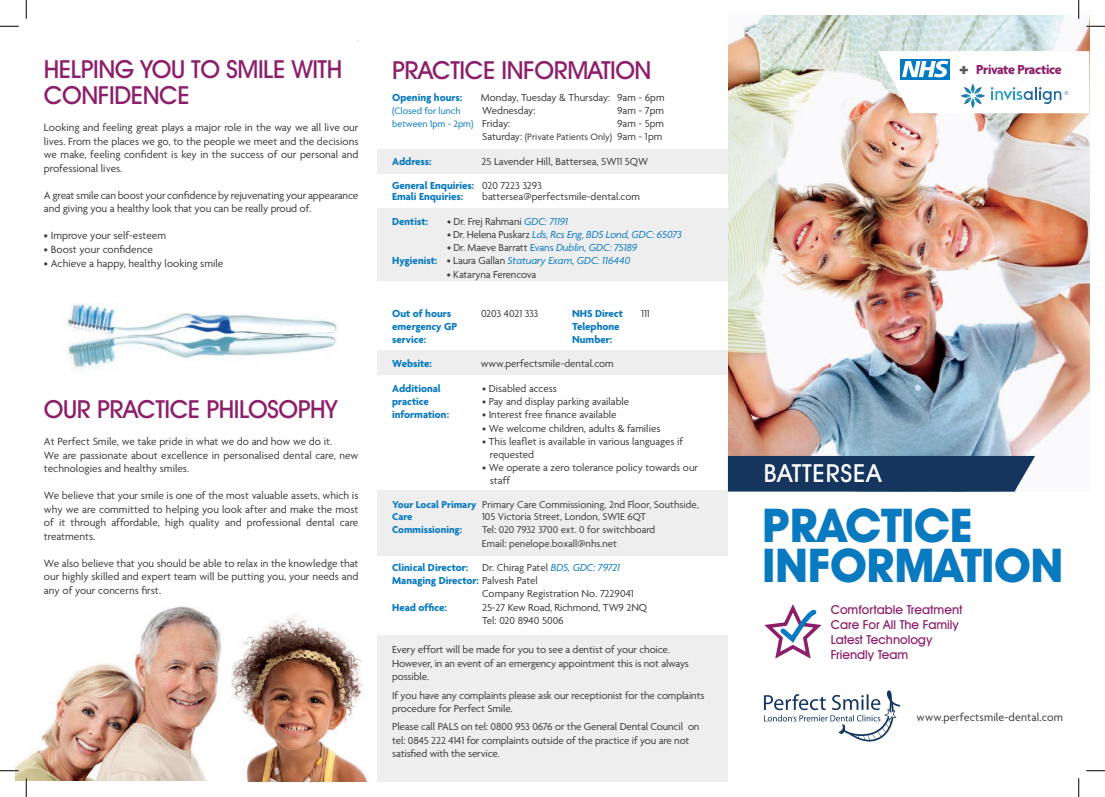
<style>
.page{position:relative;width:1105px;height:797px;background:#fff}
.page>*{position:absolute;margin:0;border:0;box-sizing:border-box;transform-origin:0 0}
.t1{font:700 46.75px/40.2px "Avant Garde IT Cby BT";letter-spacing:-.01em;color:#097ac0}
.t2{font:500 25px/26.2px "Avant Garde IT Cby BT";letter-spacing:-.02em;color:#8c1e6a}
.t3{font:500 25px "Avant Garde IT Cby BT";letter-spacing:.03em;color:#fff}
.t4{font:700 14.12px "Agenda";letter-spacing:-.025em;color:#8c1e6a}
.t5{font:500 12.5px/15px "Avant Garde IT Cby BT";color:#8c1e6a}
.t6{font:11.88px "Agenda";letter-spacing:.01em;color:#3e3e3f}
.t7{font:11.25px/13.5px "Agenda";color:#3e3e3f;text-align:justify}
.t8{font:11px/13.2px "Agenda";letter-spacing:-.01em;color:#3e3e3f}
.t9{font:700 11px/11.2px "Agenda";color:#097ac0}
.t10{font:italic 11px/13.2px "Agenda";letter-spacing:-.01em;color:#097ac0}
.t11{font:11px "Agenda";letter-spacing:-.03em;color:#3e3e3f}
.t12{font:10.75px/12.9px "Agenda";color:#3e3e3f}
.t13{font:700 10.75px "Agenda";color:#097ac0}
.t14{font:10px "Agenda";color:#097ac0}
.t15{font:10px "Agenda";color:#3e3e3f}
.s1{font-size:11px;color:#3e3e3f}
.s2{font-size:11px}
.s3{font-weight:400;color:#3e3e3f}
.s4{font-style:italic;color:#097ac0}
.s5{font-style:normal;color:#3e3e3f}
.s6{font-style:normal}
.s7{font-weight:700;font-style:normal}
.s8{font-weight:700;color:#097ac0}
.s9{font-size:21.75px;color:#57585a}
</style>
<div class="page">
<img style="left:231px;top:612px;width:136px;height:169px">
<img style="left:67px;top:303px;width:271px;height:67px">
<div style="left:377px;top:149px;width:351px;height:25px;background:#eeeeef"></div>
<div style="left:377px;top:350px;width:351px;height:25px;background:#eeeeef"></div>
<div style="left:377px;top:490px;width:351px;height:66px;background:#eeeeef"></div>
<div style="left:377px;top:635px;width:351px;height:146px;background:#eeeeef"></div>
<div style="left:377px;top:208px;width:351px;height:73px;background:#eeeeef"></div>
<img style="left:728px;top:16px;width:361px;height:440px">
<div style="left:728px;top:456px;width:307px;height:35px;background:#15355f"></div>
<svg style="left:764px;top:690px;width:136px;height:51px"></svg>
<svg style="left:764px;top:604px;width:58px;height:55px"></svg>
<img style="left:16px;top:606px;width:206px;height:175px">
<svg style="left:878px;top:51px;width:211px;height:62px"></svg>
<svg style="left:0;top:25px;width:19px;height:2px"></svg>
<svg style="left:1086px;top:25px;width:19px;height:2px"></svg>
<svg style="left:0;top:770px;width:19px;height:1px"></svg>
<svg style="left:1086px;top:770px;width:19px;height:1px"></svg>
<svg style="left:25px;top:0;width:2px;height:19px"></svg>
<svg style="left:25px;top:778px;width:2px;height:19px"></svg>
<svg style="left:1078px;top:0;width:1px;height:19px"></svg>
<svg style="left:1078px;top:778px;width:1px;height:19px"></svg>
<h2 class="t2" style="left:44px;top:56px;width:300px">HELPING YOU TO SMILE WITH<br>CONFIDENCE</h2>
<p class="t7" style="left:44px;top:121px;width:316px">Looking and feeling great plays a major role in the way we all live our lives. From the places we go, to the people we meet and the decisions we make, feeling confident is key in the success of our personal and professional lives.</p>
<p class="t7" style="left:44px;top:188px;width:316px">A great smile can boost your confidence by rejuvenating your appearance and giving you a healthy look that you can be really proud of.</p>
<p class="t7" style="left:44px;top:229px;width:124px">• Improve your self-esteem</p>
<p class="t7" style="left:44px;top:242px;width:110px">• Boost your confidence</p>
<p class="t7" style="left:44px;top:256px;width:181px">• Achieve a happy, healthy looking smile</p>
<h2 class="t2" style="left:44px;top:396px;width:295px">OUR PRACTICE PHILOSOPHY</h2>
<p class="t7" style="left:44px;top:434px;width:316px;text-align:left">At Perfect Smile, we take pride in what we do and how we do it.<br>We are passionate about excellence in personalised dental care, new technologies and healthy smiles.</p>
<p class="t7" style="left:44px;top:488px;width:316px">We believe that your smile is one of the most valuable assets, which is why we are committed to helping you look after and make the most of it through affordable, high quality and professional dental care treatments.</p>
<p class="t7" style="left:44px;top:556px;width:316px">We also believe that you should be able to relax in the knowledge that our highly skilled and expert team will be putting you, your needs and any of your concerns first.</p>
<h2 class="t2" style="left:392px;top:57px;width:261px">PRACTICE INFORMATION</h2>
<p class="t9" style="left:392px;top:91px;width:72px">Opening hours:</p>
<p class="t8" style="left:481px;top:90px;width:185px">Monday, Tuesday &amp; Thursday: 9am - 6pm</p>
<p class="t14" style="left:392px;top:105px;width:70px">(Closed for lunch</p>
<p class="t8" style="left:482px;top:103px;width:55px">Wednesday:</p>
<p class="t8" style="left:617px;top:103px;width:48px">9am - 7pm</p>
<p class="t14" style="left:392px;top:118px;width:120px">between 1pm - 2pm) <span class="s1">Friday:</span></p>
<p class="t8" style="left:617px;top:117px;width:48px">9am - 5pm</p>
<p class="t15" style="left:482px;top:131px;width:182px"><span class="s2">Saturday:</span> (Private Patients Only) <span class="s2">9am - 1pm</span></p>
<p class="t9" style="left:392px;top:155px;width:41px">Address:</p>
<p class="t8" style="left:481px;top:154px;width:168px">25 Lavender Hill, Battersea, SW11 5QW</p>
<p class="t9" style="left:392px;top:180px;width:151px">General Enquiries: <span class="s3">020 7223 3293<br></span>Emali Enquiries:</p>
<p class="t8" style="left:482px;top:190px;width:159px">battersea@perfectsmile-dental.com</p>
<p class="t9" style="left:392px;top:215px;width:38px">Dentist:</p>
<p class="t8" style="left:447px;top:214px;width:122px">• Dr. Frej Rahmani <span class="s4">GDC: 71191</span></p>
<p class="t10" style="left:447px;top:228px;width:237px"><span class="s5">• Dr. Helena Puskarz</span> Lds, Rcs Eng, BDS Lond, GDC: 65073</p>
<p class="t10" style="left:392px;top:241px;width:247px;text-indent:55px"><span class="s5">• Dr. Maeve Barratt</span> <span class="s6">Evans</span> Dublin, GDC: 75189<br><span class="s7">Hygienist:</span> <span class="s5">• Laura Gallan</span> Statuary Exam, GDC: 116440</p>
<p class="t8" style="left:447px;top:267px;width:91px">• Kataryna Ferencova</p>
<p class="t9" style="left:392px;top:307px;width:61px">Out of hours</p>
<p class="t11" style="left:481px;top:306px;width:59px">0203 4021 333</p>
<p class="t9" style="left:572px;top:307px;width:52px">NHS Direct</p>
<p class="t8" style="left:641px;top:306px;width:10px">111</p>
<p class="t9" style="left:392px;top:320px;width:67px">emergency GP</p>
<p class="t9" style="left:572px;top:320px;width:49px">Telephone</p>
<p class="t9" style="left:392px;top:333px;width:36px">service:</p>
<p class="t9" style="left:572px;top:333px;width:42px">Number:</p>
<p class="t9" style="left:392px;top:358px;width:41px">Website:</p>
<p class="t8" style="left:481px;top:357px;width:134px">www.perfectsmile-dental.com</p>
<p class="t9" style="left:392px;top:382px;width:50px">Additional</p>
<p class="t8" style="left:482px;top:381px;width:76px">• Disabled access</p>
<p class="t9" style="left:392px;top:395px;width:38px">practice</p>
<p class="t8" style="left:482px;top:395px;width:149px">• Pay and display parking available</p>
<p class="t9" style="left:392px;top:409px;width:58px">information:</p>
<p class="t8" style="left:482px;top:408px;width:136px">• Interest free finance available</p>
<p class="t8" style="left:482px;top:421px;width:180px">• We welcome children, adults &amp; families</p>
<p class="t8" style="left:490px;top:434px;width:195px;text-indent:-8px">• This leaflet is available in various languages if requested</p>
<p class="t8" style="left:490px;top:461px;width:210px;text-indent:-8px">• We operate a zero tolerance policy towards our staff</p>
<p class="t12" style="left:392px;top:497px;width:308px"><span class="s8">Your Local Primary</span> Primary Care Commissioning, 2nd Floor, Southside,<br><span class="s8">Care</span></p>
<p class="t12" style="left:482px;top:510px;width:165px">105 Victoria Street, London, SW1E 6QT</p>
<p class="t13" style="left:392px;top:523px;width:72px">Commissioning:</p>
<p class="t12" style="left:482px;top:523px;width:175px;line-height:13.2px">Tel: 020 7932 3700 ext. 0 for switchboard<br>Email: penelope.boxall@nhs.net</p>
<p class="t9" style="left:392px;top:561px;width:78px">Clinical Director:</p>
<p class="t8" style="left:482px;top:560px;width:139px">Dr. Chirag Patel <span class="s4">BDS, GDC: 79721</span></p>
<p class="t9" style="left:392px;top:575px;width:147px">Managing Director: <span class="s3">Palvesh Patel</span></p>
<p class="t8" style="left:482px;top:587px;width:153px">Company Registration No. 7229041</p>
<p class="t9" style="left:392px;top:601px;width:56px">Head office:</p>
<p class="t8" style="left:482px;top:600px;width:167px">25-27 Kew Road, Richmond, TW9 2NQ<br>Tel: 020 8940 5006</p>
<p class="t8" style="left:392px;top:643px;width:298px">Every effort will be made for you to see a dentist of your choice.<br>However, in an event of an emergency appointment this is not always possible.</p>
<p class="t8" style="left:392px;top:688px;width:314px">If you have any complaints please ask our receptionist for the complaints procedure for Perfect Smile.</p>
<p class="t8" style="left:392px;top:720px;width:309px">Please call PALS on tel: 0800 953 0676 or the General Dental Council on tel: 0845 222 4141 for complaints outside of the practice if you are not satisfied with the service.</p>
<p class="t4" style="left:959px;top:61px;width:104px"><span class="s9">+</span> Private Practice</p>
<h2 class="t3" style="left:764px;top:458px;width:119px">BATTERSEA</h2>
<h1 class="t1" style="left:762px;top:504px;width:303px">PRACTICE<br>INFORMATION</h1>
<p class="t5" style="left:831px;top:601px;width:133px">Comfortable Treatment<br>Care For All The Family<br>Latest Technology<br>Friendly Team</p>
<p class="t6" style="left:917px;top:710px;width:148px">www.perfectsmile-dental.com</p>
</div>
